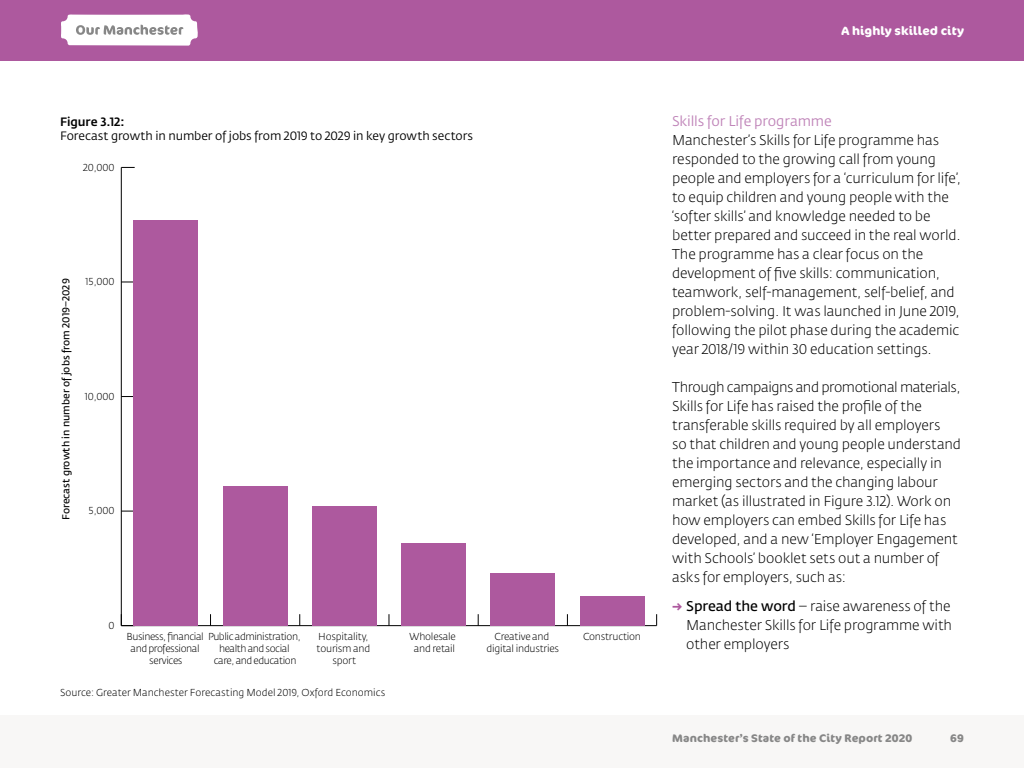
<style>
.page{position:relative;width:1024px;height:768px;background:#fff}
.page>*{position:absolute;margin:0;border:0;box-sizing:border-box;transform-origin:0 0}
.Body{font:300 14px/19px "Fedra Sans Std";letter-spacing:-.01em;color:#000}
.C_head{font:14px "Fedra Sans Std";letter-spacing:-.01em;color:#c085b9}
.Fig_Map_Table_head{font:12px/14.2px "Fedra Sans Std";letter-spacing:-.005em;color:#000}
.t1{font:700 12px "Cocon";letter-spacing:.005em;color:#fff}
.t2{font:700 11px "Cocon";letter-spacing:.01em;color:#878787}
.Source{font:300 10px/12px "Fedra Sans Std";letter-spacing:-.02em;color:#000;text-align:center}
.Source-2{font:300 10px/12px "Fedra Sans Std";letter-spacing:-.04em;color:#000;text-align:center}
.Source-3{font:300 10px "Fedra Sans Std";color:#000}
.t3{font:600 10px "Fedra Sans Std";color:#000}
.s1{font-weight:500}
.s2{font-weight:500;color:#ad599e}
.s3{font-weight:600}
</style>
<div class="page">
<div style="left:0;top:0;width:1024px;height:60px;background:#ad599e"></div>
<div style="left:0;top:715px;width:1024px;height:53px;background:#f8f7f6"></div>
<hr style="left:121px;top:625px;width:536px;height:1px;background:#000">
<svg style="left:210px;top:614px;width:1px;height:12px"></svg>
<svg style="left:300px;top:614px;width:1px;height:12px"></svg>
<svg style="left:389px;top:614px;width:1px;height:12px"></svg>
<svg style="left:478px;top:614px;width:1px;height:12px"></svg>
<svg style="left:567px;top:614px;width:1px;height:12px"></svg>
<svg style="left:656px;top:614px;width:1px;height:12px"></svg>
<hr style="left:121px;top:167px;width:1px;height:459px;background:#000">
<svg style="left:121px;top:614px;width:13px;height:12px"></svg>
<svg style="left:121px;top:511px;width:13px;height:1px"></svg>
<svg style="left:121px;top:396px;width:13px;height:1px"></svg>
<svg style="left:121px;top:282px;width:13px;height:1px"></svg>
<svg style="left:121px;top:167px;width:14px;height:1px"></svg>
<div style="left:134px;top:220px;width:64px;height:406px;background:#ad599e"></div>
<div style="left:223px;top:486px;width:64px;height:140px;background:#ad599e"></div>
<div style="left:312px;top:507px;width:64px;height:119px;background:#ad599e"></div>
<div style="left:401px;top:543px;width:65px;height:83px;background:#ad599e"></div>
<div style="left:491px;top:573px;width:64px;height:53px;background:#ad599e"></div>
<div style="left:580px;top:596px;width:64px;height:30px;background:#ad599e"></div>
<svg style="left:61px;top:14px;width:137px;height:32px;background:#eae3e9"></svg>
<p class="Fig_Map_Table_head" style="left:60px;top:115px;width:415px"><span class="s1">Figure 3.12:<br></span>Forecast growth in number of jobs from 2019 to 2029 in key growth sectors</p>
<p class="Source" style="left:83px;top:161px;width:33px">20,000</p>
<p class="t3" style="left:60px;top:520px;width:243px;rotate:-90deg">Forecast growth in number of jobs from 2019–2029</p>
<p class="Source" style="left:86px;top:276px;width:31px">15,000</p>
<p class="Source" style="left:85px;top:391px;width:31px">10,000</p>
<p class="Source" style="left:89px;top:505px;width:28px">5,000</p>
<p class="Source" style="left:109px;top:620px;width:8px">0</p>
<p class="Source-2" style="left:126px;top:631px;width:176px">Business, financial Public administration,</p>
<p class="Source-2" style="left:219px;top:643px;width:72px">health and social</p>
<p class="Source-2" style="left:214px;top:655px;width:84px">care, and education</p>
<p class="Source-2" style="left:131px;top:643px;width:70px">and professional services</p>
<p class="Source" style="left:317px;top:631px;width:55px">Hospitality, tourism and sport</p>
<p class="Source-3" style="left:60px;top:686px;width:327px">Source: Greater Manchester Forecasting Model 2019, Oxford Economics</p>
<p class="Source" style="left:410px;top:631px;width:48px">Wholesale and retail</p>
<p class="Source" style="left:495px;top:631px;width:56px">Creative and</p>
<p class="Source" style="left:583px;top:631px;width:60px">Construction</p>
<p class="Source" style="left:486px;top:643px;width:74px">digital industries</p>
<p class="t1" style="left:841px;top:23px;width:124px">A highly skilled city</p>
<p class="C_head" style="left:672px;top:112px;width:161px">Skills for Life programme</p>
<p class="Body" style="left:672px;top:131px;width:291px">Manchester’s Skills for Life programme has responded to the growing call from young people and employers for a ‘curriculum for life’, to equip children and young people with the ‘softer skills’ and knowledge needed to be better prepared and succeed in the real world.<br>The programme has a clear focus on the development of five skills: communication, teamwork, self-management, self-belief, and problem-solving. It was launched in June 2019, following the pilot phase during the academic year 2018/19 within 30 education settings.</p>
<p class="Body" style="left:672px;top:378px;width:290px">Through campaigns and promotional materials, Skills for Life has raised the profile of the transferable skills required by all employers<br>so that children and young people understand the importance and relevance, especially in emerging sectors and the changing labour market (as illustrated in Figure 3.12). Work on how employers can embed Skills for Life has developed, and a new ‘Employer Engagement with Schools’ booklet sets out a number of asks for employers, such as:</p>
<p class="Body" style="left:686px;top:596px;width:267px;text-align:justify;text-indent:-14px"><span class="s2">→</span> <span class="s3">Spread the word</span> – raise awareness of the Manchester Skills for Life programme with other employers</p>
<p class="t2" style="left:672px;top:732px;width:242px">Manchester’s State of the City Report 2020</p>
<p class="t2" style="left:950px;top:732px;width:15px">69</p>
</div>
